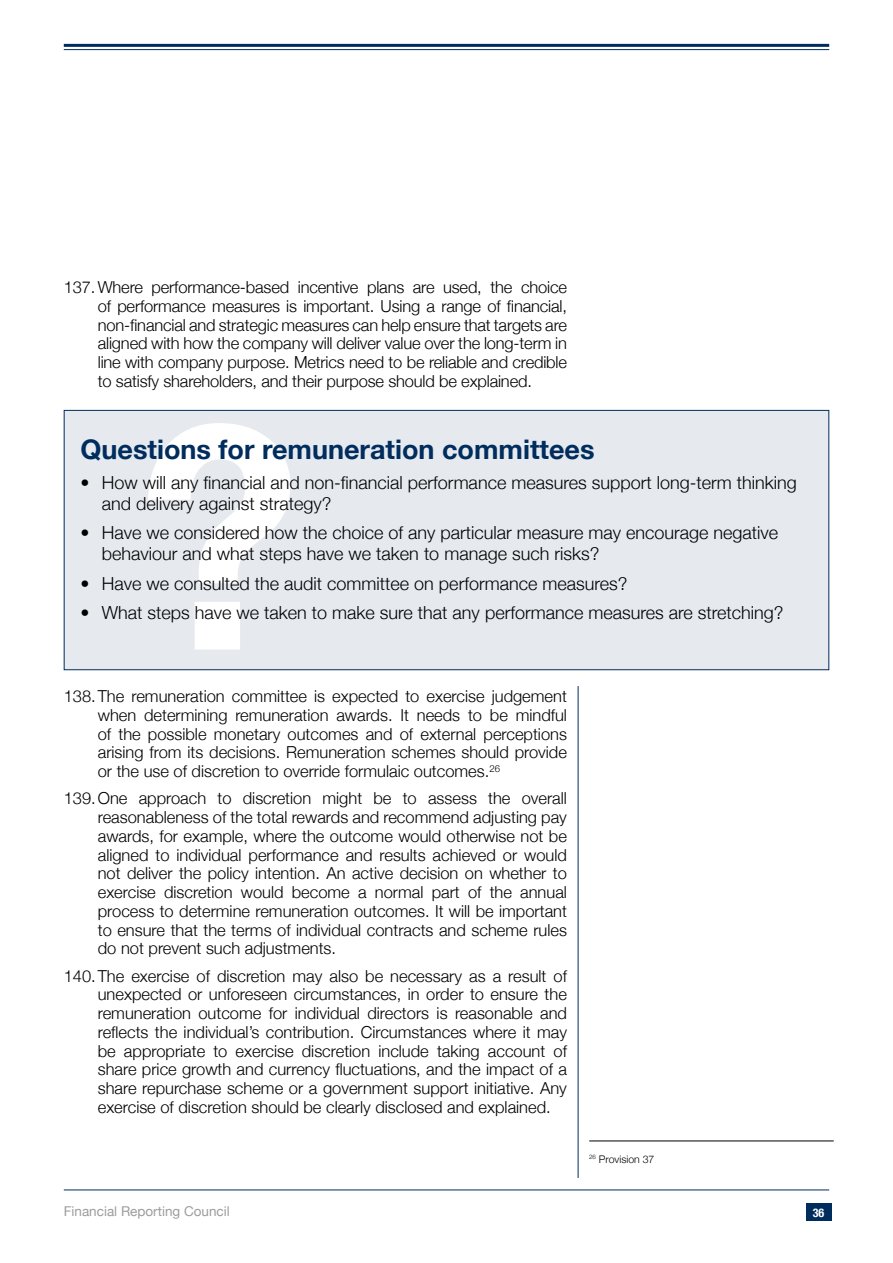
<style>
.page{position:relative;width:893px;height:1263px;background:#fff}
.page>*{position:absolute;margin:0;border:0;box-sizing:border-box;transform-origin:0 0}
.t1{font:700 27px "Helvetica Neue";color:#002d5d}
.t2{font:300 18px/21px "Helvetica Neue";color:#000}
.t3{font:300 16.5px/18.8px "Helvetica Neue";color:#000;text-align:justify}
.t4{font:13.5px "Helvetica Neue";color:#9d9d9c}
.t5{font:700 condensed 12px "Helvetica Neue";color:#fff}
.t6{font:300 10.5px "Helvetica Neue";color:#000}
</style>
<div class="page">
<hr style="left:64px;top:44px;width:765px;height:3px;background:#002d5d">
<hr style="left:64px;top:49px;width:765px;height:1px;background:#002d5d">
<hr style="left:64px;top:1189px;width:765px;height:1px;background:#002d5d">
<div style="left:806px;top:1203px;width:25px;height:18px;background:#002d5d"></div>
<div style="left:64px;top:410px;width:765px;height:260px;background:#e6eaef;border:1px solid #002d5d"></div>
<svg style="left:148px;top:423px;width:142px;height:226px"></svg>
<hr style="left:578px;top:686px;width:1px;height:492px;background:#002d5d">
<hr style="left:589px;top:1140px;width:245px;height:1px;background:#000">
<p class="t3" style="left:98px;top:277px;width:471px;text-indent:-34px">137. Where performance-based incentive plans are used, the choice of performance measures is important. Using a range of financial, non-financial and strategic measures can help ensure that targets are aligned with how the company will deliver value over the long-term in line with company purpose. Metrics need to be reliable and credible to satisfy shareholders, and their purpose should be explained.</p>
<h1 class="t1" style="left:81px;top:428px;width:515px">Questions for remuneration committees</h1>
<p class="t2" style="left:102px;top:470px;width:696px;text-indent:-21px">• How will any financial and non-financial performance measures support long-term thinking and delivery against strategy?</p>
<p class="t2" style="left:102px;top:521px;width:678px;text-indent:-21px">• Have we considered how the choice of any particular measure may encourage negative behaviour and what steps have we taken to manage such risks?</p>
<p class="t2" style="left:81px;top:571px;width:548px">• Have we consulted the audit committee on performance measures?</p>
<p class="t2" style="left:81px;top:601px;width:704px">• What steps have we taken to make sure that any performance measures are stretching?</p>
<p class="t3" style="left:98px;top:685px;width:471px;text-indent:-34px">138.The remuneration committee is expected to exercise judgement when determining remuneration awards. It needs to be mindful of the possible monetary outcomes and of external perceptions arising from its decisions. Remuneration schemes should provide or the use of discretion to override formulaic outcomes.<sup>26</sup></p>
<p class="t3" style="left:98px;top:788px;width:471px;text-indent:-34px">139.One approach to discretion might be to assess the overall reasonableness of the total rewards and recommend adjusting pay awards, for example, where the outcome would otherwise not be aligned to individual performance and results achieved or would not deliver the policy intention. An active decision on whether to exercise discretion would become a normal part of the annual process to determine remuneration outcomes. It will be important to ensure that the terms of individual contracts and scheme rules do not prevent such adjustments.</p>
<p class="t3" style="left:98px;top:965px;width:471px;text-indent:-34px">140.The exercise of discretion may also be necessary as a result of unexpected or unforeseen circumstances, in order to ensure the remuneration outcome for individual directors is reasonable and reflects the individual’s contribution. Circumstances where it may be appropriate to exercise discretion include taking account of share price growth and currency fluctuations, and the impact of a share repurchase scheme or a government support initiative. Any exercise of discretion should be clearly disclosed and explained.</p>
<p class="t6" style="left:589px;top:1150px;width:67px"><sup>26</sup> Provision 37</p>
<p class="t4" style="left:64px;top:1202px;width:168px">Financial Reporting Council</p>
<p class="t5" style="left:813px;top:1202px;width:13px">36</p>
</div>
